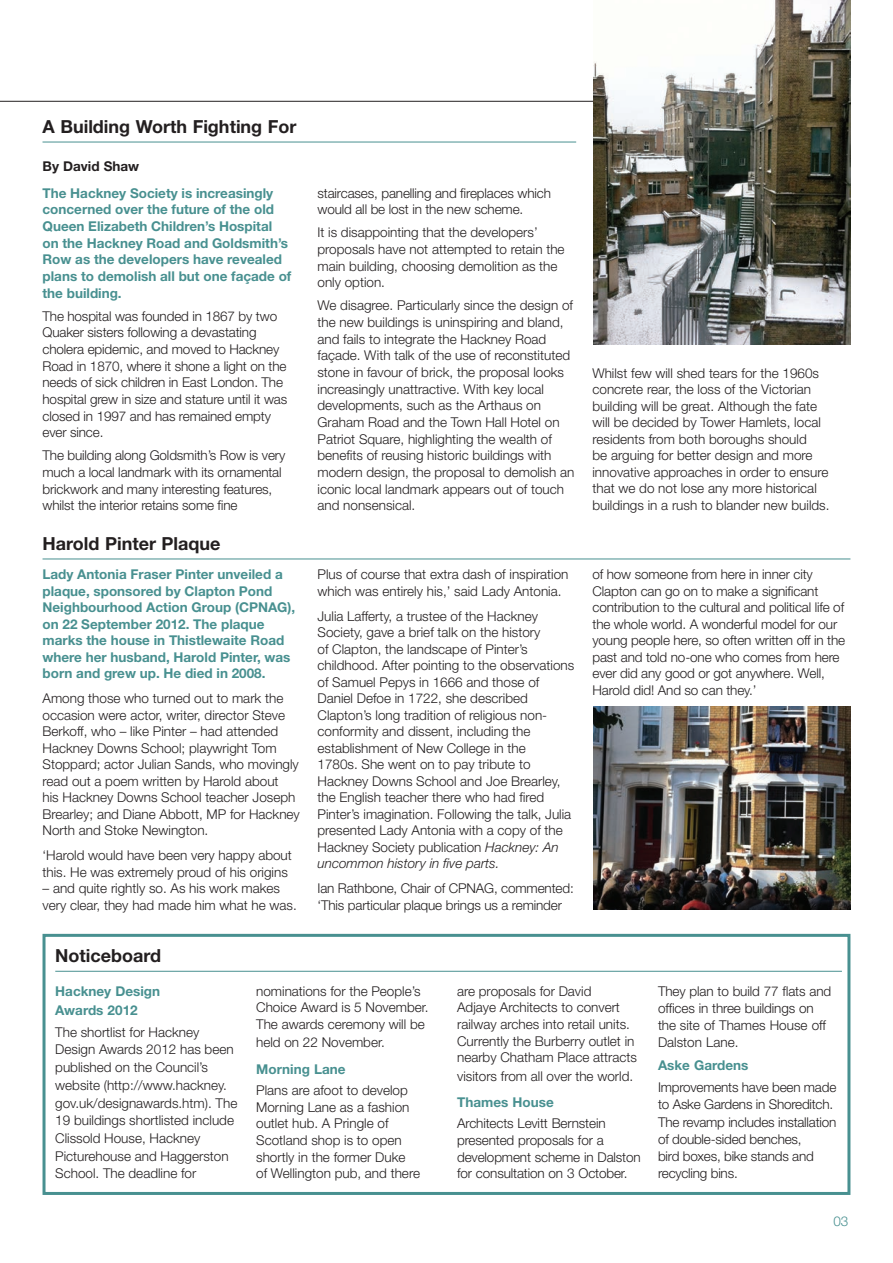
<style>
.page{position:relative;width:893px;height:1263px;background:#fff}
.page>*{position:absolute;margin:0;border:0;box-sizing:border-box;transform-origin:0 0}
.building_watch{font:700 18px "Helvetica Neue LT";color:#231f20}
.bold_orange{font:300 13.5px/16.5px "Helvetica Neue LT";color:#231f20}
.bold_orange-2{font:700 13.5px/16.6px "Helvetica Neue LT";color:#489090}
.building_watch_title{font:700 13.5px "Helvetica Neue LT";color:#231f20}
.t1{font:300 13.5px "Helvetica Neue LT";color:#489090}
.s1{font-style:italic}
</style>
<div class="page">
<hr style="left:43px;top:142px;width:533px;height:1px;background:#489090">
<hr style="left:43px;top:559px;width:807px;height:1px;background:#489090">
<hr style="left:0;top:101px;width:850px;height:1px;background:#231f20">
<div style="left:43px;top:934px;width:807px;height:261px;border:3px solid #489090"></div>
<hr style="left:55px;top:971px;width:787px;height:1px;background:#489090">
<img style="left:593px;top:707px;width:257px;height:202px">
<img style="left:593px;top:0;width:257px;height:344px">
<p class="building_watch" style="left:43px;top:116px;width:255px">A Building Worth Fighting For</p>
<p class="building_watch_title" style="left:43px;top:158px;width:98px">By David Shaw</p>
<p class="bold_orange-2" style="left:43px;top:184px;width:250px">The Hackney Society is increasingly concerned over the future of the old Queen Elizabeth Children’s Hospital on the Hackney Road and Goldsmith’s Row as the developers have revealed plans to demolish all but one façade of the building.</p>
<p class="bold_orange" style="left:43px;top:307px;width:246px">The hospital was founded in 1867 by two Quaker sisters following a devastating cholera epidemic, and moved to Hackney Road in 1870, where it shone a light on the needs of sick children in East London. The hospital grew in size and stature until it was closed in 1997 and has remained empty ever since.</p>
<p class="bold_orange" style="left:43px;top:447px;width:244px">The building along Goldsmith’s Row is very much a local landmark with its ornamental brickwork and many interesting features, whilst the interior retains some fine</p>
<p class="building_watch" style="left:43px;top:532px;width:179px">Harold Pinter Plaque</p>
<p class="bold_orange-2" style="left:43px;top:566px;width:254px">Lady Antonia Fraser Pinter unveiled a plaque, sponsored by Clapton Pond Neighbourhood Action Group (CPNAG), on 22 September 2012. The plaque marks the house in Thistlewaite Road where her husband, Harold Pinter, was born and grew up. He died in 2008.</p>
<p class="bold_orange" style="left:43px;top:690px;width:259px">Among those who turned out to mark the occasion were actor, writer, director Steve Berkoff, who – like Pinter – had attended Hackney Downs School; playwright Tom Stoppard; actor Julian Sands, who movingly read out a poem written by Harold about<br>his Hackney Downs School teacher Joseph Brearley; and Diane Abbott, MP for Hackney North and Stoke Newington.</p>
<p class="bold_orange" style="left:43px;top:847px;width:251px">‘Harold would have been very happy about this. He was extremely proud of his origins</p>
<p class="bold_orange" style="left:43px;top:880px;width:256px">– and quite rightly so. As his work makes very clear, they had made him what he was.</p>
<p class="building_watch" style="left:55px;top:945px;width:107px">Noticeboard</p>
<p class="bold_orange" style="left:317px;top:184px;width:235px">staircases, panelling and fireplaces which would all be lost in the new scheme.</p>
<p class="bold_orange" style="left:317px;top:224px;width:249px">It is disappointing that the developers’ proposals have not attempted to retain the main building, choosing demolition as the only option.</p>
<p class="bold_orange" style="left:317px;top:297px;width:258px">We disagree. Particularly since the design of the new buildings is uninspiring and bland, and fails to integrate the Hackney Road façade. With talk of the use of reconstituted stone in favour of brick, the proposal looks increasingly unattractive. With key local developments, such as the Arthaus on Graham Road and the Town Hall Hotel on Patriot Square, highlighting the wealth of benefits of reusing historic buildings with modern design, the proposal to demolish an iconic local landmark appears out of touch and nonsensical.</p>
<p class="bold_orange" style="left:317px;top:566px;width:253px">Plus of course that extra dash of inspiration which was entirely his,’ said Lady Antonia.</p>
<p class="bold_orange" style="left:317px;top:607px;width:258px">Julia Lafferty, a trustee of the Hackney Society, gave a brief talk on the history<br>of Clapton, the landscape of Pinter’s childhood. After pointing to the observations of Samuel Pepys in 1666 and those of Daniel Defoe in 1722, she described Clapton’s long tradition of religious non&shy;conformity and dissent, including the establishment of New College in the<br>1780s. She went on to pay tribute to Hackney Downs School and Joe Brearley, the English teacher there who had fired Pinter’s imagination. Following the talk, Julia presented Lady Antonia with a copy of the Hackney Society publication <span class="s1">Hackney: An uncommon history in five parts.</span></p>
<p class="bold_orange" style="left:317px;top:880px;width:258px">Ian Rathbone, Chair of CPNAG, commented: ‘This particular plaque brings us a reminder</p>
<p class="bold_orange" style="left:592px;top:364px;width:239px">Whilst few will shed tears for the 1960s concrete rear, the loss of the Victorian building will be great. Although the fate will be decided by Tower Hamlets, local residents from both boroughs should<br>be arguing for better design and more innovative approaches in order to ensure that we do not lose any more historical buildings in a rush to blander new builds.</p>
<p class="bold_orange" style="left:592px;top:566px;width:254px">of how someone from here in inner city Clapton can go on to make a significant contribution to the cultural and political life of the whole world. A wonderful model for our young people here, so often written off in the past and told no-one who comes from here ever did any good or got anywhere. Well, Harold did! And so can they.’</p>
<p class="bold_orange-2" style="left:55px;top:981px;width:106px;line-height:19.2px">Hackney Design<br>Awards 2012</p>
<p class="bold_orange" style="left:55px;top:1023px;width:184px;line-height:17.7px">The shortlist for Hackney<br>Design Awards 2012 has been published on the Council’s website (http://www.hackney. gov.uk/designawards.htm). The<br>19 buildings shortlisted include<br>Clissold House, Hackney<br>Picturehouse and Haggerston<br>School. The deadline for</p>
<p class="bold_orange" style="left:256px;top:982px;width:174px">nominations for the People’s<br>Choice Award is 5 November.<br>The awards ceremony will be</p>
<p class="bold_orange" style="left:256px;top:1034px;width:130px">held on 22 November.</p>
<p class="bold_orange-2" style="left:256px;top:1060px;width:91px">Morning Lane</p>
<p class="bold_orange" style="left:256px;top:1081px;width:165px">Plans are afoot to develop<br>Morning Lane as a fashion outlet hub. A Pringle of<br>Scotland shop is to open shortly in the former Duke<br>of Wellington pub, and there</p>
<p class="bold_orange" style="left:457px;top:982px;width:181px">are proposals for David<br>Adjaye Architects to convert railway arches into retail units.<br>Currently the Burberry outlet in nearby Chatham Place attracts</p>
<p class="bold_orange" style="left:457px;top:1067px;width:178px">visitors from all over the world.</p>
<p class="bold_orange-2" style="left:457px;top:1094px;width:98px">Thames House</p>
<p class="bold_orange" style="left:457px;top:1115px;width:185px">Architects Levitt Bernstein presented proposals for a development scheme in Dalston for consultation on 3 October.</p>
<p class="bold_orange" style="left:658px;top:982px;width:175px;line-height:17.2px">They plan to build 77 flats and offices in three buildings on the site of Thames House off<br>Dalston Lane.</p>
<p class="bold_orange-2" style="left:658px;top:1057px;width:92px">Aske Gardens</p>
<p class="bold_orange" style="left:658px;top:1078px;width:180px;line-height:17.2px">Improvements have been made to Aske Gardens in Shoreditch.<br>The revamp includes installation of double-sided benches,<br>bird boxes, bike stands and recycling bins.</p>
<p class="t1" style="left:833px;top:1213px;width:17px">03</p>
</div>
